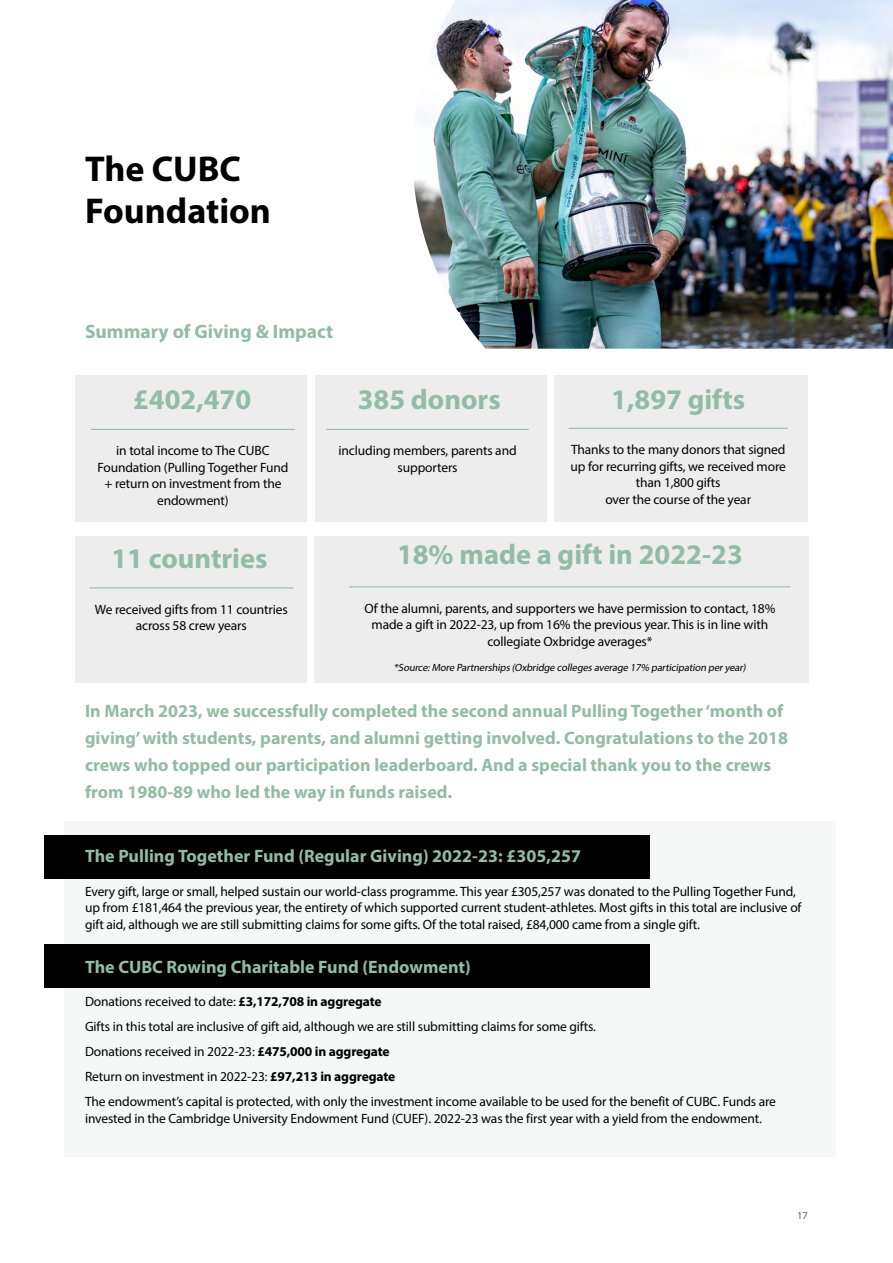
<style>
.page{position:relative;width:893px;height:1263px;background:#fff}
.page>*{position:absolute;margin:0;border:0;box-sizing:border-box;transform-origin:0 0}
.t1{font:700 36px/42px "Myriad Pro";color:#000}
.t2{font:700 28.5px "Myriad Pro";color:#92bca5}
.t3{font:700 19.5px "Myriad Pro";color:#92bca5}
.t4{font:700 18px/27px "Myriad Pro";color:#92bca5}
.t5{font:13.5px/16.5px "Myriad Pro";letter-spacing:-.01em;color:#000;text-align:center}
.t6{font:italic 10.5px "Myriad Pro";color:#000}
.t7{font:10.5px "Myriad Pro";color:#546072}
.s1{font-weight:700}
</style>
<div class="page">
<div style="left:315px;top:536px;width:494px;height:147px;background:#ededed"></div>
<div style="left:75px;top:536px;width:232px;height:147px;background:#ededed"></div>
<div style="left:555px;top:375px;width:253px;height:147px;background:#ededed"></div>
<div style="left:315px;top:375px;width:231px;height:147px;background:#ededed"></div>
<div style="left:75px;top:375px;width:232px;height:147px;background:#ededed"></div>
<div style="left:64px;top:821px;width:772px;height:336px;background:#f5f8f6"></div>
<hr style="left:91px;top:429px;width:204px;height:1px;background:#92bca5">
<hr style="left:326px;top:429px;width:203px;height:1px;background:#92bca5">
<hr style="left:569px;top:428px;width:219px;height:1px;background:#92bca5">
<hr style="left:349px;top:586px;width:441px;height:1px;background:#92bca5">
<hr style="left:89px;top:587px;width:204px;height:1px;background:#92bca5">
<img style="left:414px;top:0;width:479px;height:349px">
<div style="left:45px;top:836px;width:605px;height:43px;background:#000"></div>
<div style="left:45px;top:944px;width:605px;height:44px;background:#000"></div>
<h1 class="t1" style="left:85px;top:146px;width:188px">The CUBC<br>Foundation</h1>
<h3 class="t3" style="left:85px;top:318px;width:250px">Summary of Giving &amp; Impact</h3>
<h2 class="t2" style="left:133px;top:381px;width:120px">£402,470</h2>
<h2 class="t2" style="left:358px;top:381px;width:144px">385 donors</h2>
<h2 class="t2" style="left:611px;top:381px;width:135px">1,897 gifts</h2>
<p class="t5" style="left:97px;top:442px;width:192px">in total income to The CUBC<br>Foundation (Pulling Together Fund + return on investment from the endowment)</p>
<p class="t5" style="left:339px;top:442px;width:180px">including members, parents and supporters</p>
<p class="t5" style="left:570px;top:441px;width:217px">Thanks to the many donors that signed up for recurring gifts, we received more than 1,800 gifts<br>over the course of the year</p>
<h2 class="t2" style="left:111px;top:540px;width:158px">11 countries</h2>
<h2 class="t2" style="left:397px;top:535px;width:347px">18% made a gift in 2022-23</h2>
<p class="t5" style="left:95px;top:601px;width:194px">We received gifts from 11 countries across 58 crew years</p>
<p class="t5" style="left:364px;top:600px;width:412px">Of the alumni, parents, and supporters we have permission to contact, 18% made a gift in 2022-23, up from 16% the previous year. This is in line with collegiate Oxbridge averages*</p>
<p class="t6" style="left:394px;top:661px;width:355px">*Source:More Partnerships (Oxbridge colleges average 17% participation peryear)</p>
<p class="t4" style="left:85px;top:697px;width:704px">In March 2023, we successfully completed the second annual Pulling Together ‘month of giving’ with students, parents, and alumni getting involved. Congratulations to the 2018 crews who topped our participation leaderboard. And a special thank you to the crews from 1980-89 who led the way in funds raised.</p>
<h3 class="t4" style="left:85px;top:842px;width:497px">The Pulling Together Fund (Regular Giving) 2022-23: £305,257</h3>
<p class="t5" style="left:85px;top:883px;width:718px;text-align:left">Every gift, large or small, helped sustain our world-class programme. This year £305,257 was donated to the Pulling Together Fund, up from £181,464 the previous year, the entirety of which supported current student-athletes. Most gifts in this total are inclusive of gift aid, although we are still submitting claims for some gifts. Of the total raised, £84,000 came from a single gift.</p>
<h3 class="t4" style="left:85px;top:953px;width:387px">The CUBC Rowing Charitable Fund (Endowment)</h3>
<p class="t5" style="left:85px;top:989px;width:692px;line-height:25px;text-align:left">Donations received to date: <span class="s1">£3,172,708 in aggregate<br></span>Gifts in this total are inclusive of gift aid, although we are still submitting claims for some gifts.<br>Donations received in 2022-23: <span class="s1">£475,000 in aggregate<br></span>Return on investment in 2022-23: <span class="s1">£97,213 in aggregate<br></span>The endowment’s capital is protected, with only the investment income available to be used for the benefit of CUBC. Funds are</p>
<p class="t5" style="left:85px;top:1110px;width:678px">invested in the Cambridge University Endowment Fund (CUEF). 2022-23 was the first year with a yield from the endowment.</p>
<p class="t7" style="left:797px;top:1209px;width:12px">17</p>
</div>
